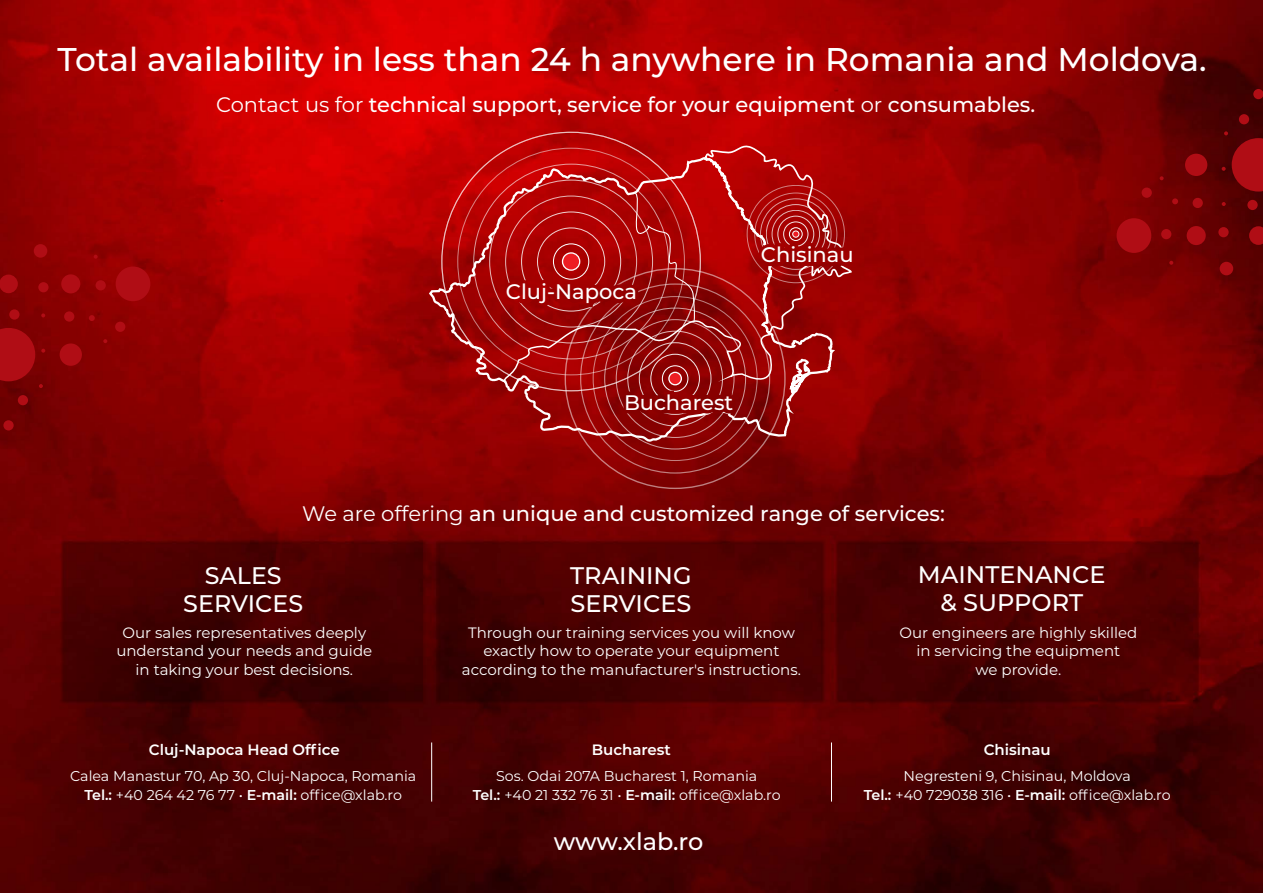
<style>
.page{position:relative;width:1263px;height:893px;background:#fff}
.page>*{position:absolute;margin:0;border:0;box-sizing:border-box;transform-origin:0 0}
.t1{font:500 32.85px "Montserrat";color:#fff}
.t2{font:500 24px/28.2px "Montserrat";color:#fff;text-align:center}
.t3{font:500 21px "Montserrat";color:#fff}
.t4{font:15px/18.6px "Montserrat";color:#fff;text-align:center}
.t5{font:600 15px "Montserrat";color:#fff}
.t6{font:14.25px/19.6px "Montserrat";color:#fff;text-align:center}
.s1{font-weight:400}
.s2{font-weight:600}
</style>
<div class="page">
<img style="left:0;top:0;width:1263px;height:893px">
<div style="left:1116px;top:218px;width:35px;height:35px;background:#b00d15;border-radius:50%"></div>
<div style="left:1185px;top:154px;width:22px;height:22px;background:#b00d15;border-radius:50%"></div>
<div style="left:1187px;top:226px;width:19px;height:19px;background:#b00d15;border-radius:50%"></div>
<div style="left:1253px;top:89px;width:10px;height:10px;background:#b00d15;border-radius:50%"></div>
<svg style="left:1249px;top:226px;width:14px;height:19px"></svg>
<svg style="left:1172px;top:198px;width:6px;height:6px"></svg>
<div style="left:1220px;top:262px;width:13px;height:13px;background:#b00d15;border-radius:50%"></div>
<svg style="left:1222px;top:202px;width:4px;height:4px"></svg>
<div style="left:1141px;top:188px;width:11px;height:10px;background:#b00d15;border-radius:50%"></div>
<div style="left:1218px;top:227px;width:10px;height:10px;background:#b00d15;border-radius:50%"></div>
<div style="left:1247px;top:200px;width:11px;height:10px;background:#b00d15;border-radius:50%"></div>
<svg style="left:1169px;top:261px;width:4px;height:4px"></svg>
<div style="left:1192px;top:198px;width:11px;height:10px;background:#b00d15;border-radius:50%"></div>
<svg style="left:1222px;top:131px;width:41px;height:61px"></svg>
<svg style="left:1159px;top:176px;width:4px;height:4px"></svg>
<div style="left:1161px;top:229px;width:10px;height:10px;background:#b00d15;border-radius:50%"></div>
<div style="left:1239px;top:114px;width:10px;height:10px;background:#b00d15;border-radius:50%"></div>
<div style="left:116px;top:267px;width:34px;height:34px;background:#b00d15;border-radius:50%"></div>
<div style="left:60px;top:343px;width:22px;height:23px;background:#b00d15;border-radius:50%"></div>
<div style="left:61px;top:274px;width:19px;height:19px;background:#b00d15;border-radius:50%"></div>
<div style="left:3px;top:420px;width:11px;height:10px;background:#b00d15;border-radius:50%"></div>
<div style="left:0;top:275px;width:18px;height:18px;background:#b00d15;border-radius:50%"></div>
<svg style="left:89px;top:315px;width:6px;height:6px"></svg>
<div style="left:34px;top:244px;width:13px;height:14px;background:#b00d15;border-radius:50%"></div>
<svg style="left:41px;top:313px;width:4px;height:4px"></svg>
<div style="left:115px;top:322px;width:10px;height:10px;background:#b00d15;border-radius:50%"></div>
<div style="left:38px;top:282px;width:11px;height:10px;background:#b00d15;border-radius:50%"></div>
<div style="left:9px;top:309px;width:11px;height:11px;background:#b00d15;border-radius:50%"></div>
<svg style="left:94px;top:255px;width:4px;height:4px"></svg>
<div style="left:64px;top:311px;width:10px;height:11px;background:#b00d15;border-radius:50%"></div>
<svg style="left:0;top:328px;width:45px;height:60px"></svg>
<svg style="left:103px;top:339px;width:4px;height:4px"></svg>
<div style="left:96px;top:280px;width:10px;height:10px;background:#b00d15;border-radius:50%"></div>
<div style="left:18px;top:395px;width:10px;height:10px;background:#b00d15;border-radius:50%"></div>
<svg style="left:427px;top:154px;width:46px;height:289px"></svg>
<svg style="left:441px;top:132px;width:260px;height:259px"></svg>
<svg style="left:565px;top:474px;width:221px;height:15px"></svg>
<svg style="left:473px;top:142px;width:378px;height:332px"></svg>
<img style="left:759px;top:243px;width:96px;height:23px">
<hr style="left:431px;top:742px;width:1px;height:60px;background:#fff">
<hr style="left:831px;top:742px;width:1px;height:60px;background:#fff">
<h1 class="t1" style="left:58px;top:39px;width:1150px">Total availability in less than 24 h anywhere in Romania and Moldova.</h1>
<h3 class="t3" style="left:216px;top:92px;width:821px"><span class="s1">Contact us for</span> technical support, service for your equipment <span class="s1">or</span> consumables.</h3>
<h3 class="t3" style="left:506px;top:279px;width:133px">Cluj-Napoca</h3>
<h3 class="t3" style="left:761px;top:242px;width:94px">Chisinau</h3>
<h3 class="t3" style="left:624px;top:389px;width:111px">Bucharest</h3>
<h3 class="t3" style="left:302px;top:500px;width:644px"><span class="s1">We are offering</span> an unique and customized range of services:</h3>
<h2 class="t2" style="left:183px;top:561px;width:121px">SALES<br>SERVICES</h2>
<p class="t4" style="left:116px;top:623px;width:257px">Our sales representatives deeply understand your needs and guide in taking your best decisions.</p>
<h2 class="t2" style="left:570px;top:561px;width:123px;text-align:left">TRAINING<br>SERVICES</h2>
<p class="t4" style="left:462px;top:623px;width:340px">Through our training services you will know exactly how to operate your equipment according to the manufacturer's instructions.</p>
<h2 class="t2" style="left:918px;top:560px;width:189px">MAINTENANCE &amp; SUPPORT</h2>
<p class="t4" style="left:899px;top:623px;width:239px">Our engineers are highly skilled in servicing the equipment<br>we provide.</p>
<p class="t5" style="left:149px;top:741px;width:192px">Cluj-Napoca Head Office</p>
<p class="t5" style="left:592px;top:741px;width:81px">Bucharest</p>
<p class="t5" style="left:984px;top:741px;width:69px">Chisinau</p>
<p class="t6" style="left:70px;top:766px;width:348px">Calea Manastur 70, Ap 30, Cluj-Napoca, Romania<br><span class="s2">Tel.:</span> +40 264 42 76 77 • <span class="s2">E-mail:</span> office@xlab.ro</p>
<p class="t6" style="left:473px;top:766px;width:309px">Sos. Odai 207A Bucharest 1, Romania<br><span class="s2">Tel.:</span> +40 21 332 76 31 • <span class="s2">E-mail:</span> office@xlab.ro</p>
<p class="t6" style="left:864px;top:766px;width:308px">Negresteni 9, Chisinau, Moldova<br><span class="s2">Tel.:</span> +40 729038 316 • <span class="s2">E-mail:</span> office@xlab.ro</p>
<h2 class="t2" style="left:554px;top:828px;width:151px">www.xlab.ro</h2>
</div>
